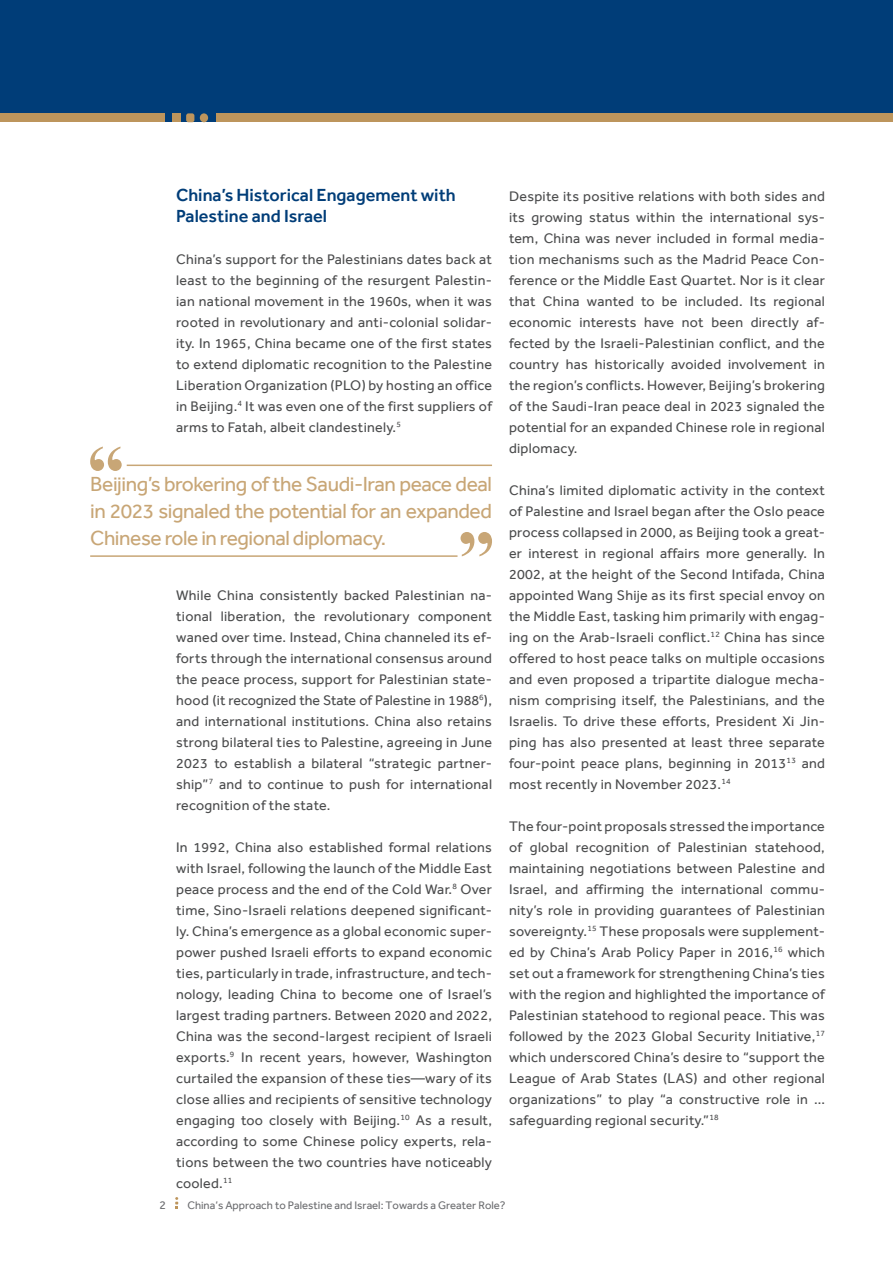
<style>
.page{position:relative;width:893px;height:1263px;background:#fff}
.page>*{position:absolute;margin:0;border:0;box-sizing:border-box;transform-origin:0 0}
.t1{font:21px/27px "Effra";letter-spacing:-.02em;color:#c8a676;text-align:justify}
.t2{font:500 18px/21px "Effra";color:#003d78}
.t3{font:14.25px/21px "Effra";letter-spacing:.02em;color:#4b4c4d;text-align:justify}
.t4{font:12px "Effra";color:#6c6d70}
.t5{font:11.25px "Effra";color:#6c6d70}
</style>
<div class="page">
<div style="left:0;top:0;width:893px;height:122px;background:#003d78"></div>
<div style="left:216px;top:113px;width:677px;height:9px;background:#bd955c"></div>
<div style="left:0;top:113px;width:164px;height:9px;background:#bd955c"></div>
<div style="left:172px;top:113px;width:9px;height:9px;background:#bd955c"></div>
<div style="left:200px;top:113px;width:8px;height:9px;background:#bd955c;border-radius:50%"></div>
<div style="left:186px;top:113px;width:8px;height:9px;background:#bd955c;border-radius:2px"></div>
<svg style="left:175px;top:1197px;width:3px;height:12px"></svg>
<svg style="left:90px;top:446px;width:32px;height:25px"></svg>
<svg style="left:461px;top:532px;width:31px;height:24px"></svg>
<hr style="left:127px;top:465px;width:365px;height:1px;background:#c8a676">
<hr style="left:90px;top:555px;width:367px;height:2px;background:#c8a676">
<p class="t2" style="left:176px;top:184px;width:281px">China’s Historical Engagement with<br>Palestine and Israel</p>
<p class="t3" style="left:176px;top:249px;width:317px">China’s support for the Palestinians dates back at least to the beginning of the resurgent Palestin&shy;ian national movement in the 1960s, when it was rooted in revolutionary and anti-colonial solidar&shy;ity. In 1965, China became one of the first states to extend diplomatic recognition to the Palestine Liberation Organization (PLO) by hosting an office in Beijing.<sup>4</sup> It was even one of the first suppliers of arms to Fatah, albeit clandestinely.<sup>5</sup></p>
<p class="t1" style="left:90px;top:470px;width:403px">Beijing’s brokering of the Saudi-Iran peace deal in 2023 signaled the potential for an expanded Chinese role in regional diplomacy.</p>
<p class="t3" style="left:176px;top:585px;width:317px">While China consistently backed Palestinian na&shy;tional liberation, the revolutionary component waned over time. Instead, China channeled its ef&shy;forts through the international consensus around the peace process, support for Palestinian state&shy;hood (it recognized the State of Palestine in 1988<sup>6</sup>), and international institutions. China also retains strong bilateral ties to Palestine, agreeing in June 2023 to establish a bilateral “strategic partner&shy;ship”<sup>7</sup> and to continue to push for international recognition of the state.</p>
<p class="t3" style="left:176px;top:837px;width:317px">In 1992, China also established formal relations with Israel, following the launch of the Middle East peace process and the end of the Cold War.<sup>8</sup> Over time, Sino-Israeli relations deepened significant&shy;ly. China’s emergence as a global economic super&shy;power pushed Israeli efforts to expand economic ties, particularly in trade, infrastructure, and tech&shy;nology, leading China to become one of Israel’s largest trading partners. Between 2020 and 2022, China was the second-largest recipient of Israeli exports.<sup>9</sup> In recent years, however, Washington curtailed the expansion of these ties—wary of its close allies and recipients of sensitive technology engaging too closely with Beijing.<sup>10</sup> As a result, according to some Chinese policy experts, rela&shy;tions between the two countries have noticeably cooled.<sup>11</sup></p>
<p class="t3" style="left:509px;top:186px;width:317px">Despite its positive relations with both sides and its growing status within the international sys&shy;tem, China was never included in formal media&shy;tion mechanisms such as the Madrid Peace Con&shy;ference or the Middle East Quartet. Nor is it clear that China wanted to be included. Its regional economic interests have not been directly af&shy;fected by the Israeli-Palestinian conflict, and the country has historically avoided involvement in the region’s conflicts. However, Beijing’s brokering of the Saudi-Iran peace deal in 2023 signaled the potential for an expanded Chinese role in regional diplomacy.</p>
<p class="t3" style="left:509px;top:480px;width:317px">China’s limited diplomatic activity in the context of Palestine and Israel began after the Oslo peace process collapsed in 2000, as Beijing took a great&shy;er interest in regional affairs more generally. In 2002, at the height of the Second Intifada, China appointed Wang Shije as its first special envoy on the Middle East, tasking him primarily with engag&shy;ing on the Arab-Israeli conflict.<sup>12</sup> China has since offered to host peace talks on multiple occasions and even proposed a tripartite dialogue mecha&shy;nism comprising itself, the Palestinians, and the Israelis. To drive these efforts, President Xi Jin&shy;ping has also presented at least three separate four-point peace plans, beginning in 2013<sup>13</sup> and most recently in November 2023.<sup>14</sup></p>
<p class="t3" style="left:509px;top:816px;width:317px">The four-point proposals stressed the importance of global recognition of Palestinian statehood, maintaining negotiations between Palestine and Israel, and affirming the international commu&shy;nity’s role in providing guarantees of Palestinian sovereignty.<sup>15</sup> These proposals were supplement&shy;ed by China’s Arab Policy Paper in 2016,<sup>16</sup> which set out a framework for strengthening China’s ties with the region and highlighted the importance of Palestinian statehood to regional peace. This was followed by the 2023 Global Security Initiative,<sup>17 </sup>which underscored China’s desire to “support the League of Arab States (LAS) and other regional organizations” to play “a constructive role in … safeguarding regional security.”<sup>18</sup></p>
<p class="t4" style="left:160px;top:1198px;width:8px">2</p>
<p class="t5" style="left:187px;top:1198px;width:320px">China’s Approach to Palestine and Israel: Towards a Greater Role?</p>
</div>
